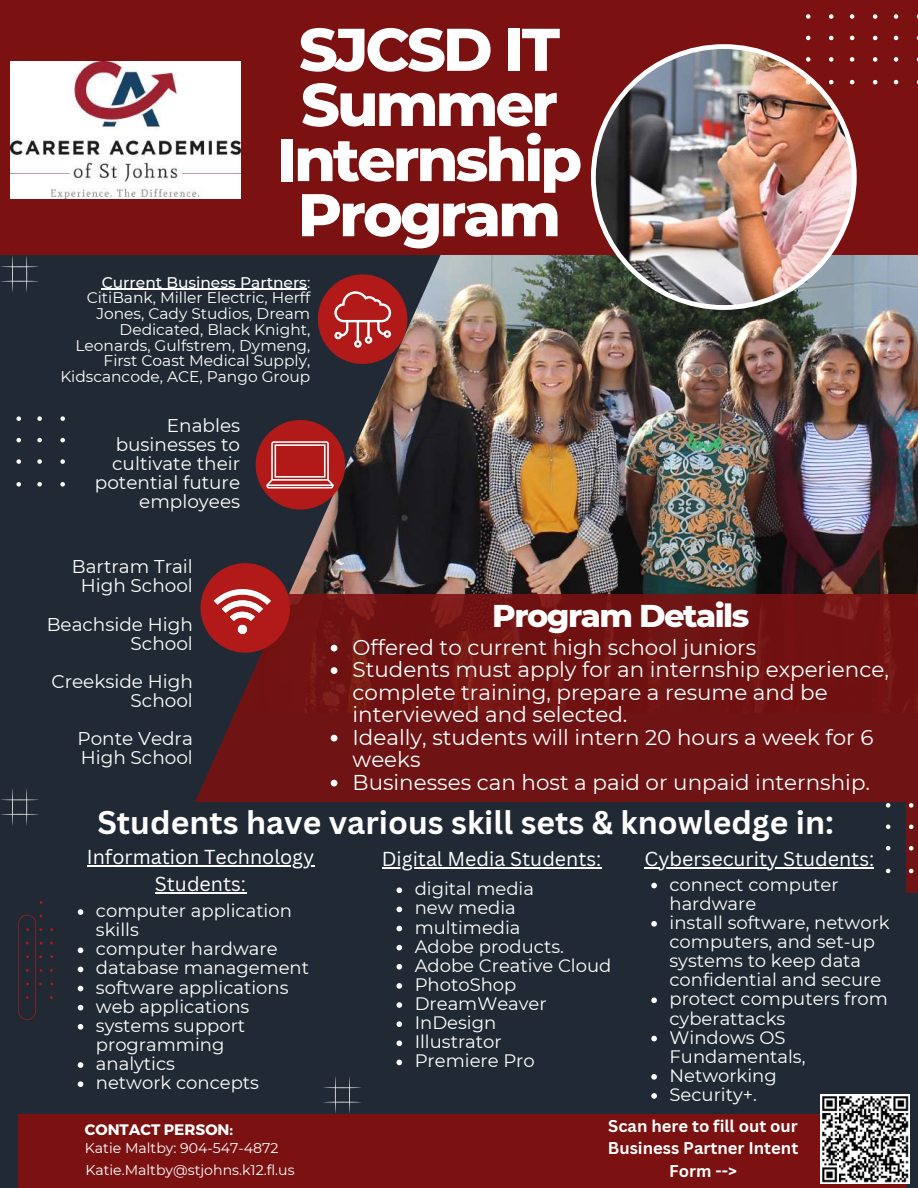
<style>
.page{position:relative;width:918px;height:1188px;background:#212a34}
.page>*{position:absolute;margin:0;border:0;box-sizing:border-box;transform-origin:0 0}
.t1{font:800 60.15px/55.2px "Montserrat";letter-spacing:-.05em;color:#fff;text-align:center}
.t2{font:800 32.1px "Montserrat";letter-spacing:-.05em;color:#fff}
.t3{font:700 31.8px "Canva Sans";color:#fff}
.t4{font:21.45px/22.5px "Montserrat";color:#fff}
.t5{font:19.65px/27px "Canva Sans";color:#fff;text-align:center}
.t6{font:18.45px/19.2px "Montserrat";color:#fff;text-align:right}
.t7{font:18px/19.2px "Montserrat";color:#fff}
.t8{font:700 16.5px/22.5px "Canva Sans";color:#fff;text-align:center}
.t9{font:15.45px/15.8px "Montserrat";color:#fff;text-align:right}
.t10{font:700 15.15px "Montserrat";color:#fff}
.t11{font:14.1px/21.9px "Montserrat";color:#fff}
.s1{font-weight:500}
</style>
<div class="page">
<img style="left:236px;top:255px;width:682px;height:339px">
<svg style="left:195px;top:594px;width:723px;height:299px;background:#6d1414"></svg>
<div style="left:18px;top:802px;width:888px;height:386px;background:#212a34"></div>
<div style="left:0;top:0;width:918px;height:255px;background:#7b1111"></div>
<div style="left:18px;top:1114px;width:888px;height:74px;background:#7b1111"></div>
<div style="left:318px;top:274px;width:89px;height:90px;background:#b21a1a;border-radius:50%"></div>
<div style="left:256px;top:420px;width:89px;height:90px;background:#b21a1a;border-radius:50%"></div>
<div style="left:201px;top:563px;width:89px;height:90px;background:#b21a1a;border-radius:50%"></div>
<img style="left:591px;top:44px;width:266px;height:266px">
<svg style="left:16px;top:416px;width:49px;height:71px"></svg>
<svg style="left:806px;top:14px;width:112px;height:70px"></svg>
<svg style="left:886px;top:803px;width:32px;height:70px"></svg>
<svg style="left:1px;top:788px;width:38px;height:38px"></svg>
<svg style="left:323px;top:1076px;width:39px;height:38px"></svg>
<svg style="left:18px;top:901px;width:35px;height:119px"></svg>
<img style="left:11px;top:61px;width:229px;height:137px">
<svg style="left:214px;top:589px;width:57px;height:45px"></svg>
<div style="left:238px;top:625px;width:9px;height:9px;background:#fff;border-radius:50%"></div>
<svg style="left:266px;top:441px;width:68px;height:48px"></svg>
<svg style="left:334px;top:291px;width:57px;height:57px"></svg>
<svg style="left:1px;top:255px;width:38px;height:38px"></svg>
<img style="left:820px;top:1095px;width:89px;height:89px">
<svg style="left:331px;top:645px;width:6px;height:6px"></svg>
<svg style="left:331px;top:667px;width:6px;height:7px"></svg>
<svg style="left:331px;top:735px;width:6px;height:6px"></svg>
<svg style="left:331px;top:780px;width:6px;height:6px"></svg>
<hr style="left:102px;top:289px;width:205px;height:1px;background:#fff">
<svg style="left:78px;top:909px;width:5px;height:6px"></svg>
<svg style="left:78px;top:947px;width:5px;height:6px"></svg>
<svg style="left:78px;top:967px;width:5px;height:5px"></svg>
<svg style="left:78px;top:986px;width:5px;height:5px"></svg>
<svg style="left:78px;top:1005px;width:5px;height:5px"></svg>
<svg style="left:78px;top:1024px;width:5px;height:6px"></svg>
<svg style="left:78px;top:1062px;width:5px;height:6px"></svg>
<svg style="left:78px;top:1081px;width:5px;height:6px"></svg>
<hr style="left:87px;top:865px;width:227px;height:1px;background:#fff">
<hr style="left:155px;top:892px;width:91px;height:1px;background:#fff">
<hr style="left:382px;top:867px;width:219px;height:1px;background:#fff">
<svg style="left:397px;top:887px;width:5px;height:6px"></svg>
<svg style="left:397px;top:907px;width:5px;height:5px"></svg>
<svg style="left:397px;top:926px;width:5px;height:5px"></svg>
<svg style="left:397px;top:945px;width:5px;height:5px"></svg>
<svg style="left:397px;top:964px;width:5px;height:6px"></svg>
<svg style="left:397px;top:983px;width:5px;height:6px"></svg>
<svg style="left:397px;top:1002px;width:5px;height:6px"></svg>
<svg style="left:397px;top:1021px;width:5px;height:6px"></svg>
<svg style="left:397px;top:1040px;width:5px;height:6px"></svg>
<svg style="left:397px;top:1060px;width:5px;height:5px"></svg>
<hr style="left:645px;top:867px;width:229px;height:1px;background:#fff">
<svg style="left:651px;top:883px;width:6px;height:5px"></svg>
<svg style="left:651px;top:921px;width:6px;height:6px"></svg>
<svg style="left:651px;top:998px;width:6px;height:5px"></svg>
<svg style="left:651px;top:1036px;width:6px;height:5px"></svg>
<svg style="left:651px;top:1074px;width:6px;height:6px"></svg>
<svg style="left:651px;top:1093px;width:6px;height:6px"></svg>
<h1 class="t1" style="left:277px;top:22px;width:307px">SJCSD IT<br>Summer<br>Internship<br>Program</h1>
<p class="t9" style="left:60px;top:274px;width:251px"><span class="s1">Current Business Partners</span>:<br>CitiBank, Miller Electric, Herff<br>Jones, Cady Studios, Dream<br>Dedicated, Black Knight,<br>Leonards, Gulfstrem, Dymeng,<br>First Coast Medical Supply,<br>Kidscancode, ACE, Pango Group</p>
<p class="t6" style="left:95px;top:415px;width:147px">Enables businesses to cultivate their potential future employees</p>
<p class="t6" style="left:72px;top:557px;width:122px;text-align:center">Bartram Trail<br>High School</p>
<p class="t6" style="left:47px;top:614px;width:148px">Beachside High<br>School</p>
<p class="t6" style="left:51px;top:672px;width:143px">Creekside High<br>School</p>
<p class="t6" style="left:77px;top:729px;width:117px;text-align:left">Ponte Vedra<br>High School</p>
<h2 class="t2" style="left:492px;top:596px;width:259px">Program Details</h2>
<p class="t4" style="left:353px;top:636px;width:538px">Offered to current high school juniors<br>Students must apply for an internship experience, complete training, prepare a resume and be interviewed and selected.<br>Ideally, students will intern 20 hours a week for 6 weeks<br>Businesses can host a paid or unpaid internship.</p>
<h3 class="t3" style="left:97px;top:800px;width:738px">Students have various skill sets &amp; knowledge in:</h3>
<p class="t5" style="left:87px;top:843px;width:229px">Information Technology<br>Students:</p>
<p class="t5" style="left:382px;top:845px;width:221px">Digital Media Students:</p>
<p class="t7" style="left:415px;top:879px;width:198px">digital media<br>new media multimedia<br>Adobe products.<br>Adobe Creative Cloud<br>PhotoShop<br>DreamWeaver<br>InDesign<br>Illustrator<br>Premiere Pro</p>
<p class="t7" style="left:96px;top:901px;width:215px">computer application skills<br>computer hardware database management software applications web applications systems support programming<br>analytics<br>network concepts</p>
<p class="t5" style="left:645px;top:845px;width:231px">Cybersecurity Students:</p>
<p class="t7" style="left:670px;top:875px;width:222px">connect computer hardware<br>install software, network computers, and set-up systems to keep data confidential and secure protect computers from cyberattacks<br>Windows OS<br>Fundamentals,<br>Networking<br>Security+.</p>
<p class="t10" style="left:85px;top:1120px;width:150px">CONTACT PERSON:</p>
<p class="t11" style="left:85px;top:1137px;width:211px">Katie Maltby: 904-547-4872<br>Katie.Maltby@stjohns.k12.fl.us</p>
<p class="t8" style="left:608px;top:1114px;width:192px">Scan here to fill out our<br>Business Partner Intent<br>Form --&gt;</p>
</div>
